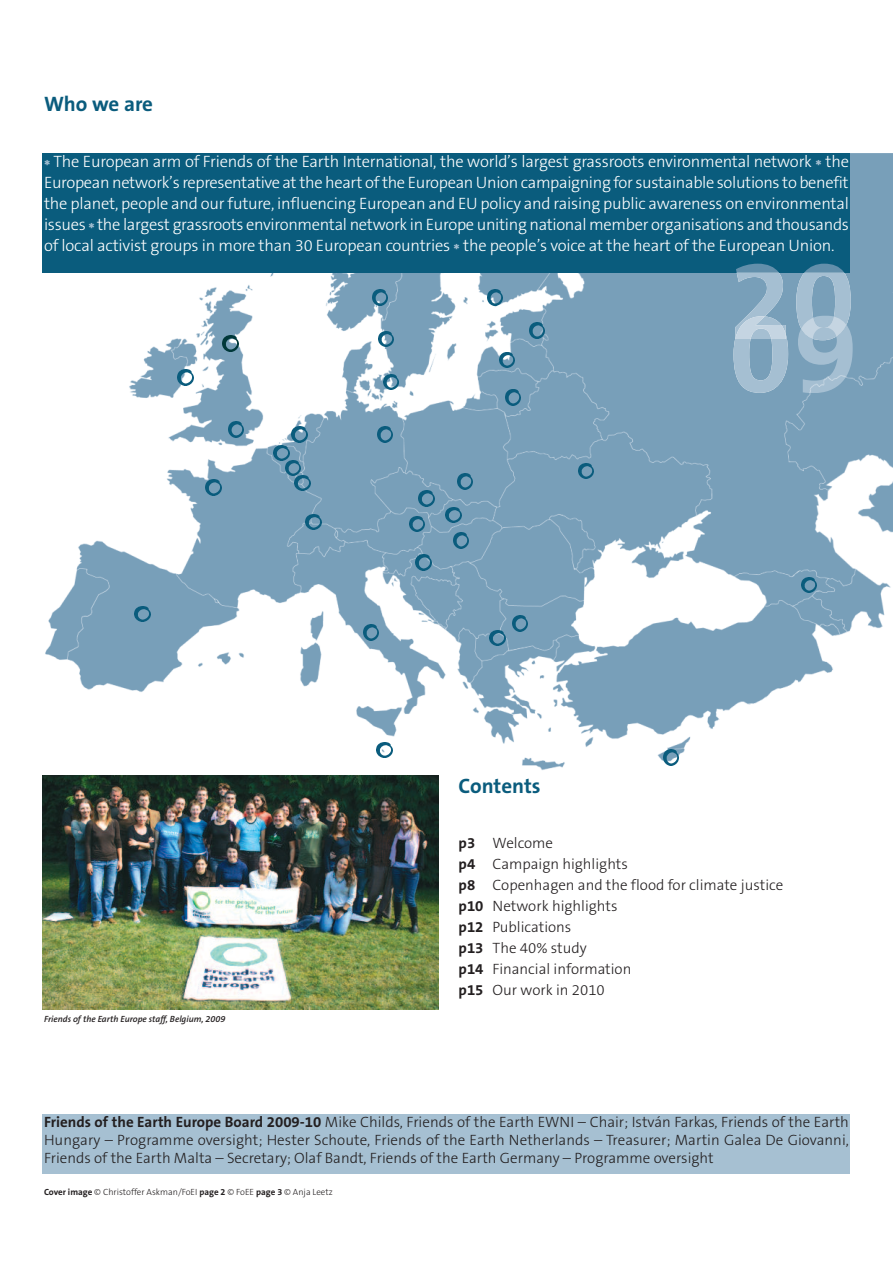
<style>
.page{position:relative;width:893px;height:1263px;background:#fff}
.page>*{position:absolute;margin:0;border:0;box-sizing:border-box;transform-origin:0 0}
.t1{font:700 21px "The Sans B7";color:#0a5c7d}
.t2{font:300 16.5px/21px "The Sans B3";letter-spacing:-.015em;color:#fff;text-align:justify}
.t3{font:300 15px/21px "The Sans B3";color:#231f20;text-align:justify}
.t4{font:300 9px "The Sans B3";color:#231f20}
.t5{font:italic 600 9px "The Sans B6";color:#231f20}
.s1{font-family:"The Sans B7";font-weight:700;color:#a6c0d2}
.s2{font-family:"The Sans B7";font-weight:700}
</style>
<div class="page">
<img style="left:42px;top:153px;width:851px;height:666px">
<div style="left:43px;top:1114px;width:807px;height:60px;background:#a6c0d2"></div>
<img style="left:43px;top:775px;width:395px;height:234px">
<img style="left:135px;top:606px;width:15px;height:16px">
<img style="left:206px;top:479px;width:15px;height:16px">
<img style="left:228px;top:422px;width:16px;height:15px">
<img style="left:178px;top:370px;width:15px;height:15px">
<img style="left:223px;top:336px;width:15px;height:15px">
<img style="left:274px;top:445px;width:15px;height:16px">
<img style="left:295px;top:475px;width:15px;height:16px">
<img style="left:285px;top:460px;width:16px;height:16px">
<img style="left:292px;top:426px;width:15px;height:16px">
<img style="left:377px;top:427px;width:16px;height:16px">
<img style="left:383px;top:374px;width:15px;height:16px">
<img style="left:378px;top:331px;width:16px;height:16px">
<img style="left:372px;top:290px;width:16px;height:16px">
<img style="left:487px;top:290px;width:16px;height:16px">
<img style="left:529px;top:323px;width:16px;height:16px">
<img style="left:499px;top:352px;width:16px;height:16px">
<img style="left:505px;top:390px;width:16px;height:15px">
<img style="left:457px;top:474px;width:16px;height:16px">
<img style="left:419px;top:491px;width:15px;height:15px">
<img style="left:446px;top:507px;width:15px;height:16px">
<img style="left:453px;top:533px;width:16px;height:15px">
<img style="left:409px;top:516px;width:16px;height:16px">
<img style="left:416px;top:555px;width:15px;height:15px">
<img style="left:306px;top:514px;width:15px;height:16px">
<img style="left:363px;top:625px;width:16px;height:15px">
<img style="left:377px;top:742px;width:15px;height:16px">
<img style="left:490px;top:630px;width:15px;height:16px">
<img style="left:512px;top:616px;width:16px;height:15px">
<img style="left:578px;top:463px;width:16px;height:16px">
<img style="left:663px;top:750px;width:15px;height:15px">
<img style="left:801px;top:577px;width:15px;height:16px">
<div style="left:43px;top:153px;width:807px;height:119px;background:#0a5c7d"></div>
<img style="left:733px;top:334px;width:55px;height:59px">
<img style="left:735px;top:272px;width:116px;height:68px">
<svg style="left:736px;top:264px;width:108px;height:8px"></svg>
<img style="left:735px;top:316px;width:51px;height:23px">
<img style="left:813px;top:315px;width:21px;height:1px">
<img style="left:798px;top:324px;width:55px;height:69px">
<img style="left:801px;top:316px;width:46px;height:23px">
<p class="t1" style="left:44px;top:92px;width:111px">Who we are</p>
<p class="t2" style="left:44px;top:151px;width:806px"><span class="s1">*</span> The European arm of Friends of the Earth International, the world’s largest grassroots environmental network <span class="s1">*</span> the European network’s representative at the heart ofthe European Union campaigning for sustainable solutions to benefit the planet, people and our future, influencing European and EU policy and raising public awareness on environmental issues <span class="s1">*</span> the largest grassroots environmental network in Europe uniting national member organisations and thousands of local activist groups in more than 30 European countries <span class="s1">*</span> the people’s voice at the heart of the European Union.</p>
<p class="t1" style="left:459px;top:774px;width:84px">Contents</p>
<p class="t5" style="left:44px;top:1014px;width:183px">Friends of the Earth Europe staff, Belgium, 2009</p>
<p class="t3" style="left:459px;top:833px;width:326px;text-align:left"><span class="s2">p3</span> Welcome<br><span class="s2">p4</span> Campaign highlights<br><span class="s2">p8</span> Copenhagen and the flood for climate justice <span class="s2">p10</span> Network highlights<br><span class="s2">p12</span> Publications<br><span class="s2">p13</span> The 40% study<br><span class="s2">p14</span> Financial information<br><span class="s2">p15</span> Our work in 2010</p>
<p class="t3" style="left:44px;top:1113px;width:806px;line-height:18px"><span class="s2">Friends of the Earth Europe Board 2009-10</span> Mike Childs, Friends of the Earth EWNI – Chair; István Farkas, Friends of the Earth Hungary – Programme oversight; Hester Schoute, Friends of the Earth Netherlands – Treasurer; Martin Galea De Giovanni, Friends of the Earth Malta – Secretary; Olaf Bandt, Friends of the Earth Germany – Programme oversight</p>
<p class="t4" style="left:44px;top:1187px;width:290px"><span class="s2">Cover image</span> © Christoffer Askman/FoEI <span class="s2">page 2</span> © FoEE <span class="s2">page 3</span> © Anja Leetz</p>
</div>
